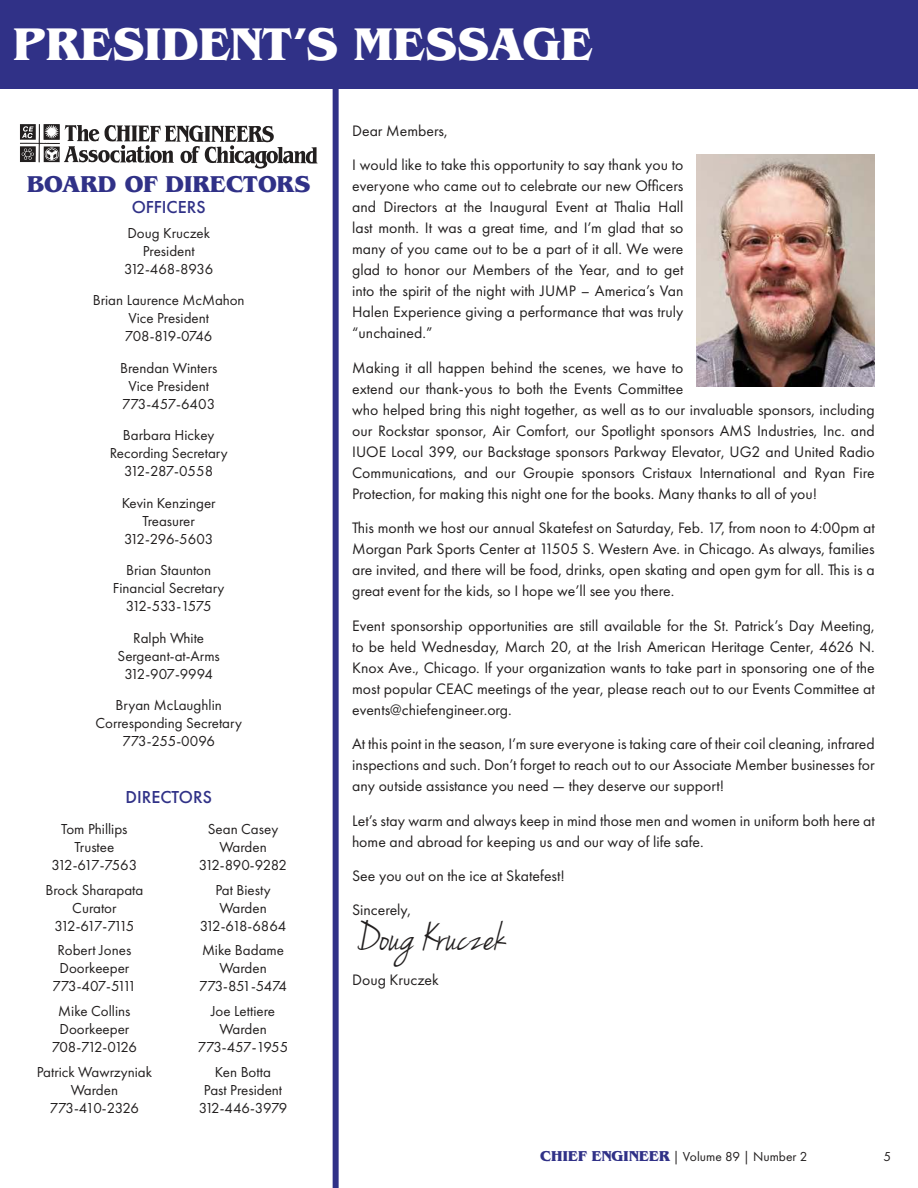
<style>
.page{position:relative;width:918px;height:1188px;background:#fff}
.page>*{position:absolute;margin:0;border:0;box-sizing:border-box;transform-origin:0 0}
.t1{font:700 48px "Benguiat Pro ITC";color:#fff}
.t2{font:italic 43.5px "Jenna Sue";color:#221f1f}
.t3{font:700 24px "Benguiat Pro ITC";color:#303187}
.t4{font:500 18px "Futura PT";color:#303187}
.t5{font:15.75px/21px "Futura PT";color:#221f1f}
.t6{font:15px/18px "Futura PT";color:#221f1f;text-align:center}
.t7{font:13.5px "Futura PT";color:#221f1f}
.s1{font-family:"Benguiat Pro ITC";font-weight:700;font-size:15px;color:#303187}
</style>
<div class="page">
<svg style="left:20px;top:124px;width:298px;height:45px"></svg>
<div style="left:333px;top:0;width:6px;height:1188px;background:#303187"></div>
<div style="left:0;top:0;width:918px;height:89px;background:#303187"></div>
<img style="left:697px;top:154px;width:178px;height:233px">
<h1 class="t1" style="left:14px;top:24px;width:581px">PRESIDENT’S MESSAGE</h1>
<h3 class="t3" style="left:27px;top:174px;width:284px">BOARD OF DIRECTORS</h3>
<p class="t4" style="left:132px;top:197px;width:75px">OFFICERS</p>
<p class="t6" style="left:124px;top:225px;width:91px">Doug Kruczek<br>President<br>312-468-8936</p>
<p class="t6" style="left:93px;top:293px;width:153px">Brian Laurence McMahon<br>Vice President<br>708-819-0746</p>
<p class="t6" style="left:120px;top:360px;width:99px">Brendan Winters<br>Vice President<br>773-457-6403</p>
<p class="t6" style="left:110px;top:428px;width:120px">Barbara Hickey<br>Recording Secretary<br>312-287-0558</p>
<p class="t6" style="left:122px;top:495px;width:95px">Kevin Kenzinger<br>Treasurer<br>312-296-5603</p>
<p class="t6" style="left:113px;top:563px;width:113px">Brian Staunton<br>Financial Secretary<br>312-533-1575</p>
<p class="t6" style="left:118px;top:630px;width:104px">Ralph White<br>Sergeant-at-Arms<br>312-907-9994</p>
<p class="t6" style="left:96px;top:698px;width:148px">Bryan McLaughlin<br>Corresponding Secretary<br>773-255-0096</p>
<p class="t4" style="left:125px;top:786px;width:88px">DIRECTORS</p>
<p class="t6" style="left:52px;top:821px;width:87px">Tom Phillips<br>Trustee<br>312-617-7563</p>
<p class="t6" style="left:45px;top:882px;width:99px">Brock Sharapata<br>Curator<br>312-617-7115</p>
<p class="t6" style="left:52px;top:943px;width:85px">Robert Jones<br>Doorkeeper<br>773-407-5111</p>
<p class="t6" style="left:52px;top:1003px;width:87px">Mike Collins<br>Doorkeeper<br>708-712-0126</p>
<p class="t6" style="left:37px;top:1064px;width:117px">Patrick Wawrzyniak<br>Warden<br>773-410-2326</p>
<p class="t6" style="left:199px;top:821px;width:90px">Sean Casey<br>Warden<br>312-890-9282</p>
<p class="t6" style="left:200px;top:882px;width:88px">Pat Biesty<br>Warden<br>312-618-6864</p>
<p class="t6" style="left:199px;top:943px;width:90px">Mike Badame<br>Warden<br>773-851-5474</p>
<p class="t6" style="left:198px;top:1003px;width:92px">Joe Lettiere<br>Warden<br>773-457-1955</p>
<p class="t6" style="left:199px;top:1064px;width:90px">Ken Botta<br>Past President<br>312-446-3979</p>
<p class="t5" style="left:352px;top:114px;width:333px;line-height:34.5px">Dear Members,<br>I would like to take this opportunity to say thank you to</p>
<p class="t5" style="left:352px;top:177px;width:333px;text-align:justify">everyone who came out to celebrate our new Officers and Directors at the Inaugural Event at Thalia Hall last month. It was a great time, and I’m glad that so many of you came out to be a part of it all. We were glad to honor our Members of the Year, and to get into the spirit of the night with JUMP – America’s Van Halen Experience giving a performance that was truly “unchained.”</p>
<p class="t5" style="left:352px;top:358px;width:524px">Making it all happen behind the scenes, we have to<br>extend our thank-yous to both the Events Committee<br>who helped bring this night together, as well as to our invaluable sponsors, including our Rockstar sponsor, Air Comfort, our Spotlight sponsors AMS Industries, Inc. and IUOE Local 399, our Backstage sponsors Parkway Elevator, UG2 and United Radio Communications, and our Groupie sponsors Cristaux International and Ryan Fire Protection, for making this night one for the books. Many thanks to all of you!</p>
<p class="t5" style="left:352px;top:519px;width:524px;text-align:justify">This month we host our annual Skatefest on Saturday, Feb. 17, from noon to 4:00pm at Morgan Park Sports Center at 11505 S. Western Ave. in Chicago. As always, families are invited, and there will be food, drinks, open skating and open gym for all. This is a great event for the kids, so I hope we’ll see you there.</p>
<p class="t5" style="left:352px;top:616px;width:524px;text-align:justify">Event sponsorship opportunities are still available for the St. Patrick’s Day Meeting, to be held Wednesday, March 20, at the Irish American Heritage Center, 4626 N.<br>Knox Ave., Chicago. If your organization wants to take part in sponsoring one of the most popular CEAC meetings of the year, please reach out to our Events Committee at events@chiefengineer.org.</p>
<p class="t5" style="left:352px;top:734px;width:524px;text-align:justify">At this point in the season, I’m sure everyone is taking care of their coil cleaning, infrared inspections and such. Don’t forget to reach out to our Associate Member businesses for any outside assistance you need — they deserve our support!</p>
<p class="t5" style="left:352px;top:811px;width:524px">Let’s stay warm and always keep in mind those men and women in uniform both here at home and abroad for keeping us and our way of life safe.</p>
<p class="t5" style="left:352px;top:860px;width:214px;line-height:34.5px">See you out on the ice at Skatefest!<br>Sincerely,</p>
<h2 class="t2" style="left:352px;top:920px;width:155px">Doug Kruczek</h2>
<p class="t5" style="left:352px;top:970px;width:88px">Doug Kruczek</p>
<p class="t7" style="left:540px;top:1151px;width:269px"><span class="s1">CHIEF ENGINEER</span> | Volume 89 | Number 2</p>
<p class="t7" style="left:883px;top:1151px;width:9px">5</p>
</div>
